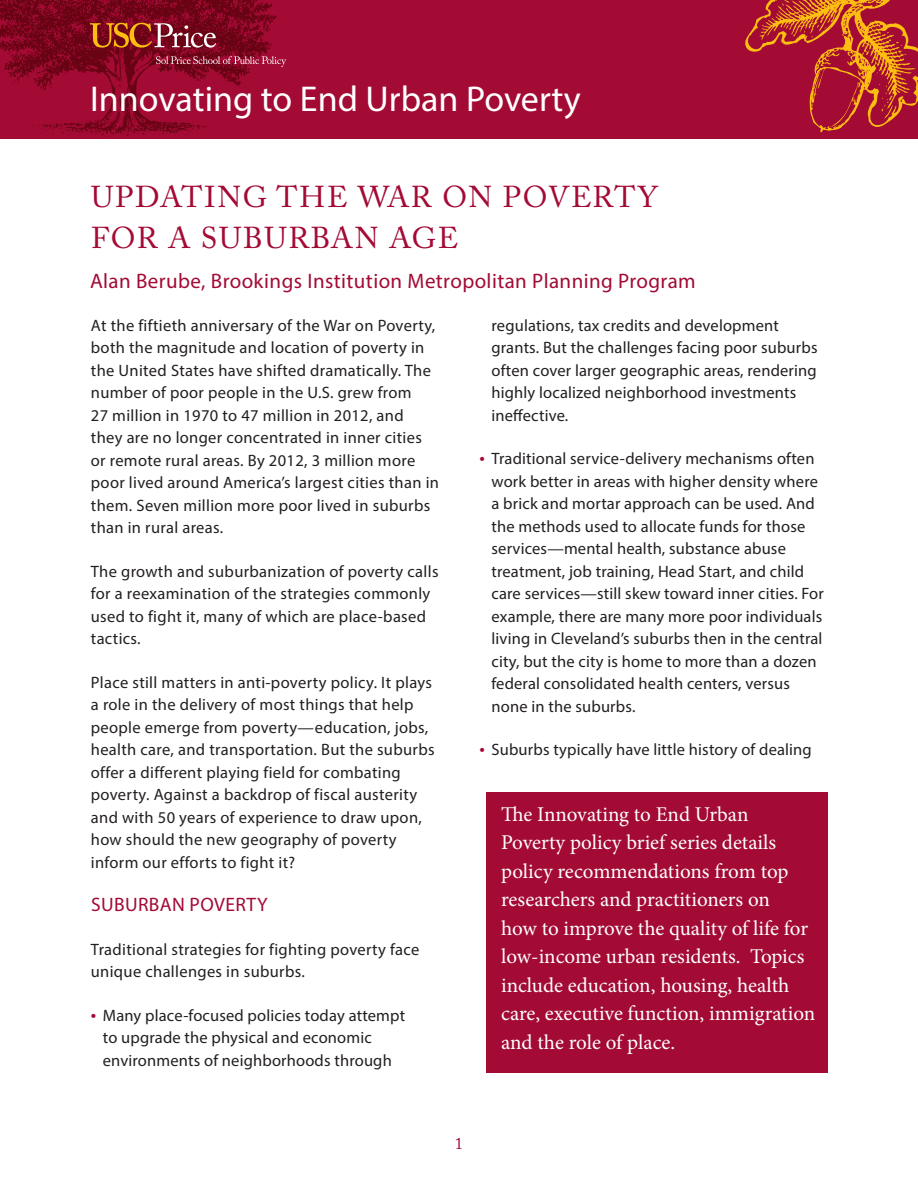
<style>
.page{position:relative;width:918px;height:1188px;background:#fff}
.page>*{position:absolute;margin:0;border:0;box-sizing:border-box;transform-origin:0 0}
.t1{font:36px "Myriad Pro";color:#fff}
.t2{font:30px "Adobe Caslon Pro";letter-spacing:.055em;color:#a30a34}
.t3{font:21px/28.5px "Minion Pro";color:#fff}
.t4{font:21px "Myriad Pro";letter-spacing:.02em;color:#a30a34}
.Body{font:19.5px "Myriad Pro";letter-spacing:.02em;color:#a30a34}
.Body-2{font:16.5px/22.5px "Myriad Pro";letter-spacing:.015em;color:#231f20}
.t5{font:16.5px "Adobe Caslon Pro";color:#a30a34}
.s1{font-size:19.5px;color:#a30a34}
</style>
<div class="page">
<div style="left:0;top:0;width:918px;height:139px;background:#a30a34"></div>
<svg style="left:745px;top:0;width:173px;height:132px"></svg>
<svg style="left:0;top:0;width:286px;height:137px"></svg>
<div style="left:486px;top:792px;width:342px;height:280px;background:#a30a34"></div>
<p class="t1" style="left:90px;top:76px;width:492px">Innovating to End Urban Poverty</p>
<p class="t2" style="left:91px;top:179px;width:568px">UPDATING THE WAR ON POVERTY</p>
<p class="t2" style="left:91px;top:220px;width:369px">FOR A SUBURBAN AGE</p>
<p class="t4" style="left:90px;top:268px;width:607px">Alan Berube, Brookings Institution Metropolitan Planning Program</p>
<p class="Body-2" style="left:91px;top:314px;width:350px">At the fiftieth anniversary of the War on Poverty, both the magnitude and location of poverty in the United States have shifted dramatically. The number of poor people in the U.S. grew from<br>27 million in 1970 to 47 million in 2012, and they are no longer concentrated in inner cities or remote rural areas. By 2012, 3 million more poor lived around America’s largest cities than in them. Seven million more poor lived in suburbs than in rural areas.</p>
<p class="Body-2" style="left:91px;top:560px;width:349px">The growth and suburbanization of poverty calls for a reexamination of the strategies commonly used to fight it, many of which are place-based tactics.</p>
<p class="Body-2" style="left:91px;top:671px;width:345px">Place still matters in anti-poverty policy. It plays a role in the delivery of most things that help people emerge from poverty—education, jobs, health care, and transportation. But the suburbs offer a different playing field for combating poverty. Against a backdrop of fiscal austerity and with 50 years of experience to draw upon, how should the new geography of poverty inform our efforts to fight it?</p>
<p class="Body" style="left:91px;top:893px;width:178px">SUBURBAN POVERTY</p>
<p class="Body-2" style="left:91px;top:938px;width:330px">Traditional strategies for fighting poverty face unique challenges in suburbs.</p>
<p class="Body-2" style="left:103px;top:1004px;width:304px;text-indent:-12px"><span class="s1">•</span> Many place-focused policies today attempt to upgrade the physical and economic environments of neighborhoods through</p>
<p class="Body-2" style="left:492px;top:314px;width:328px">regulations, tax credits and development grants. But the challenges facing poor suburbs often cover larger geographic areas, rendering highly localized neighborhood investments ineffective.</p>
<p class="Body-2" style="left:492px;top:447px;width:334px;text-indent:-12px"><span class="s1">•</span> Traditional service-delivery mechanisms often work better in areas with higher density where a brick and mortar approach can be used. And the methods used to allocate funds for those services—mental health, substance abuse treatment, job training, Head Start, and child care services—still skew toward inner cities. For example, there are many more poor individuals living in Cleveland’s suburbs then in the central city, but the city is home to more than a dozen federal consolidated health centers, versus none in the suburbs.</p>
<p class="Body-2" style="left:480px;top:738px;width:334px"><span class="s1">•</span> Suburbs typically have little history of dealing</p>
<p class="t3" style="left:501px;top:800px;width:249px">The Innovating to End Urban</p>
<p class="t3" style="left:501px;top:828px;width:277px">Poverty policy brief series details</p>
<p class="t3" style="left:501px;top:857px;width:316px">policy recommendations from top researchers and practitioners on<br>how to improve the quality of life for low-income urban residents. Topics include education, housing, health care, executive function, immigration and the role of place.</p>
<p class="t5" style="left:455px;top:1133px;width:10px">1</p>
</div>
